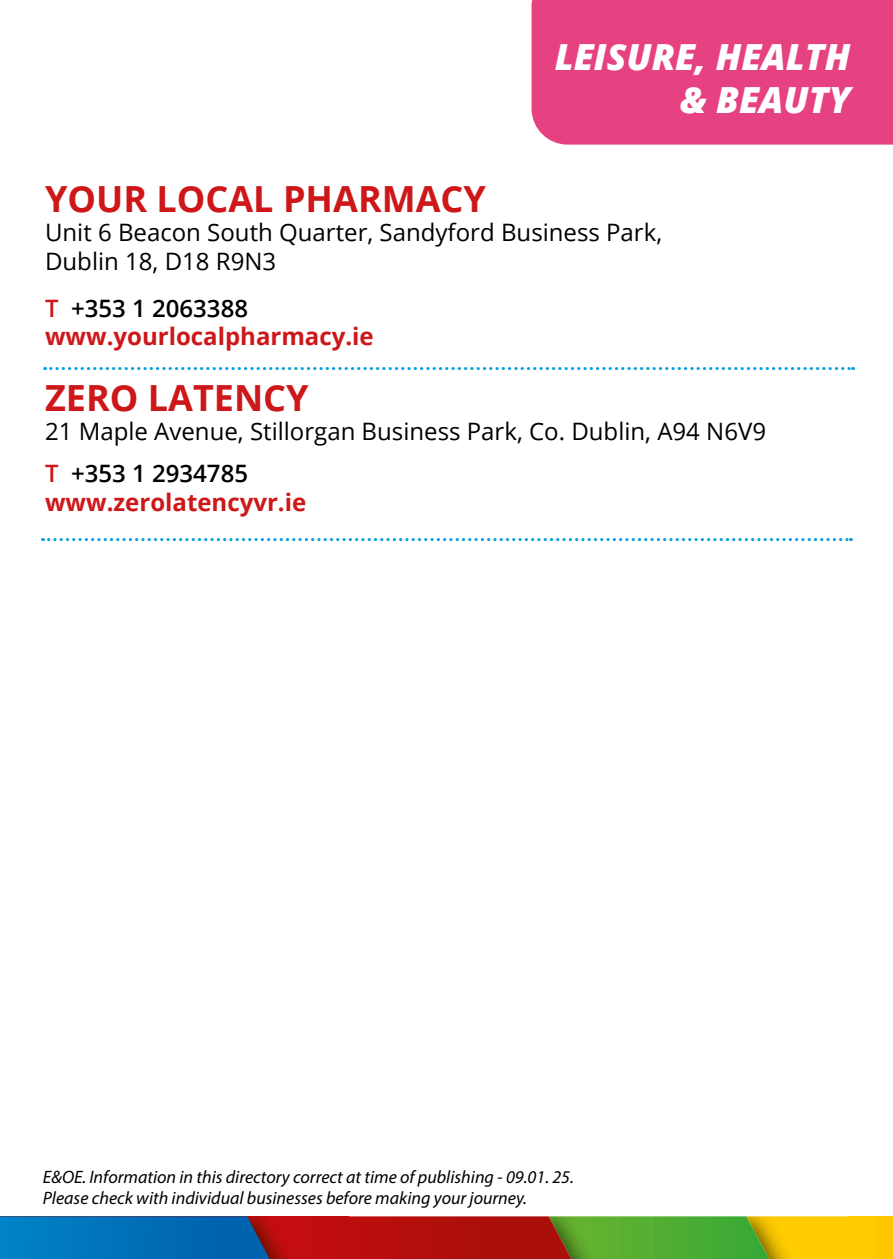
<style>
.page{position:relative;width:893px;height:1259px;background:#fff}
.page>*{position:absolute;margin:0;border:0;box-sizing:border-box;transform-origin:0 0}
.t1{font:700 36px "Open Sans";color:#cd1719}
.t2{font:italic 800 36px/43.2px "Open Sans";color:#fff;text-align:right}
.t3{font:24px/28.8px "Open Sans";color:#000}
.t4{font:700 24px/28.8px "Open Sans";color:#cd1719}
.t5{font:italic 18px/21px "Myriad Pro";color:#000}
.s1{font-weight:600}
.s2{font-weight:600;color:#000}
.s3{font-weight:600;color:#cd1719}
</style>
<div class="page">
<div style="left:531px;top:0;width:362px;height:145px;background:#e64282"></div>
<div style="left:849px;top:1216px;width:44px;height:43px;background:#ffca00"></div>
<img style="left:769px;top:1216px;width:80px;height:43px">
<svg style="left:651px;top:1216px;width:118px;height:43px;background:#53ab31"></svg>
<img style="left:571px;top:1216px;width:80px;height:43px">
<svg style="left:349px;top:1216px;width:222px;height:43px;background:#ad160d"></svg>
<img style="left:270px;top:1216px;width:79px;height:43px">
<svg style="left:0;top:1216px;width:270px;height:43px;background:#076bb0"></svg>
<svg style="left:43px;top:538px;width:808px;height:3px"></svg>
<svg style="left:45px;top:367px;width:809px;height:3px"></svg>
<h1 class="t2" style="left:555px;top:34px;width:297px">LEISURE, HEALTH &amp; BEAUTY</h1>
<h1 class="t1" style="left:45px;top:174px;width:442px">YOUR LOCAL PHARMACY</h1>
<p class="t3" style="left:45px;top:217px;width:619px">Unit 6 Beacon South Quarter, Sandyford Business Park,<br>Dublin 18, D18 R9N3</p>
<p class="t4" style="left:45px;top:293px;width:330px"><span class="s1">T</span> <span class="s2">+353 1 2063388 </span>www.yourlocalpharmacy.ie</p>
<h1 class="t1" style="left:45px;top:373px;width:265px">ZERO LATENCY</h1>
<p class="t3" style="left:45px;top:410px;width:722px;line-height:42px">21 Maple Avenue, Stillorgan Business Park, Co. Dublin, A94 N6V9<br><span class="s3">T</span> <span class="s1">+353 1 2934785</span></p>
<p class="t4" style="left:45px;top:487px;width:263px">www.zerolatencyvr.ie</p>
<p class="t5" style="left:43px;top:1165px;width:532px">E&amp;OE. Information in this directory correct at time of publishing - 09.01. 25.<br>Please check with individual businesses before making your journey.</p>
</div>
